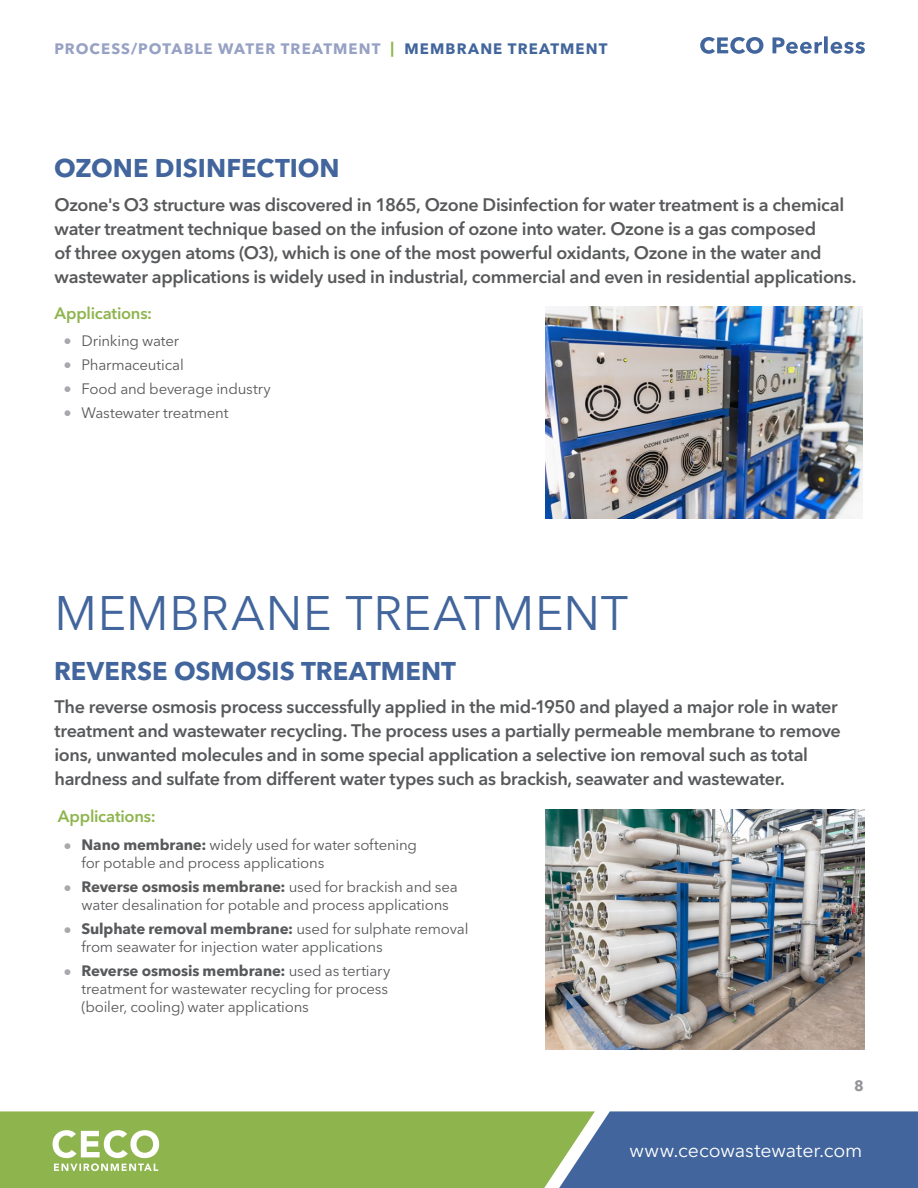
<style>
.page{position:relative;width:918px;height:1188px;background:#fff}
.page>*{position:absolute;margin:0;border:0;box-sizing:border-box;transform-origin:0 0}
.t1{font:48px "Avenir Next LT Pro";letter-spacing:.015em;color:#41659c}
.t2{font:700 25.5px "Avenir Next LT Pro";color:#41659c}
.t3{font:19.5px "Avenir Next LT Pro";letter-spacing:-.005em;color:#fff}
.t4{font:600 18px/24px "Avenir Next LT Pro";letter-spacing:-.02em;color:#58595b}
.t5{font:600 16.5px "Avenir Next LT Pro";letter-spacing:-.015em;color:#8eb44e}
.t6{font:15px/18px "Avenir Next LT Pro";letter-spacing:-.015em;color:#58595b}
.t7{font:700 15px "Avenir Next LT Pro";letter-spacing:.07em;color:#96a1c4}
.t8{font:700 15px "Avenir Next LT Pro";color:#939598}
.s1{color:#8eb44e}
.s2{color:#41659c}
.s3{font-size:16.5px;color:#a7a9ac}
.s4{font-weight:700}
</style>
<div class="page">
<div style="left:595px;top:1111px;width:323px;height:77px;background:#41659c"></div>
<svg style="left:700px;top:36px;width:165px;height:18px"></svg>
<div style="left:0;top:1111px;width:595px;height:77px;background:#8eb44e"></div>
<img style="left:545px;top:809px;width:319px;height:240px">
<img style="left:545px;top:307px;width:317px;height:211px">
<svg style="left:53px;top:1130px;width:106px;height:41px"></svg>
<p class="t7" style="left:55px;top:40px;width:554px">PROCESS/POTABLE WATER TREATMENT <span class="s1">|</span> <span class="s2">MEMBRANE TREATMENT</span></p>
<h2 class="t2" style="left:54px;top:152px;width:287px">OZONE DISINFECTION</h2>
<p class="t4" style="left:55px;top:192px;width:803px">Ozone's O3 structure was discovered in 1865, Ozone Disinfection for water treatment is a chemical water treatment technique based on the infusion of ozone into water. Ozone is a gas composed<br>of three oxygen atoms (O3), which is one of the most powerful oxidants, Ozone in the water and wastewater applications is widely used in industrial, commercial and even in residential applications.</p>
<p class="t5" style="left:55px;top:303px;width:99px">Applications:</p>
<p class="t6" style="left:64px;top:332px;width:117px"><span class="s3">•</span> Drinking water</p>
<p class="t6" style="left:64px;top:356px;width:122px"><span class="s3">•</span> Pharmaceutical</p>
<p class="t6" style="left:64px;top:380px;width:209px"><span class="s3">•</span> Food and beverage industry</p>
<p class="t6" style="left:64px;top:404px;width:166px"><span class="s3">•</span> Wastewater treatment</p>
<h1 class="t1" style="left:55px;top:585px;width:575px">MEMBRANE TREATMENT</h1>
<h2 class="t2" style="left:54px;top:655px;width:404px">REVERSE OSMOSIS TREATMENT</h2>
<p class="t4" style="left:55px;top:695px;width:788px">The reverse osmosis process successfully applied in the mid-1950 and played a major role in water treatment and wastewater recycling. The process uses a partially permeable membrane to remove ions, unwanted molecules and in some special application a selective ion removal such as total hardness and sulfate from different water types such as brackish, seawater and wastewater.</p>
<p class="t5" style="left:58px;top:806px;width:99px">Applications:</p>
<p class="t6" style="left:82px;top:836px;width:337px;text-indent:-18px"><span class="s3">•</span> <span class="s4">Nano membrane:</span> widely used for water softening for potable and process applications</p>
<p class="t6" style="left:82px;top:878px;width:378px;text-indent:-18px"><span class="s3">•</span> <span class="s4">Reverse osmosis membrane:</span> used for brackish and sea water desalination for potable and process applications</p>
<p class="t6" style="left:82px;top:920px;width:388px;text-indent:-18px"><span class="s3">•</span> <span class="s4">Sulphate removal membrane:</span> used for sulphate removal from seawater for injection water applications</p>
<p class="t6" style="left:82px;top:962px;width:310px;text-indent:-18px"><span class="s3">•</span> <span class="s4">Reverse osmosis membrane:</span> used as tertiary treatment for wastewater recycling for process (boiler, cooling) water applications</p>
<p class="t8" style="left:854px;top:1077px;width:11px">8</p>
<p class="t3" style="left:629px;top:1139px;width:235px">www.cecowastewater.com</p>
</div>
